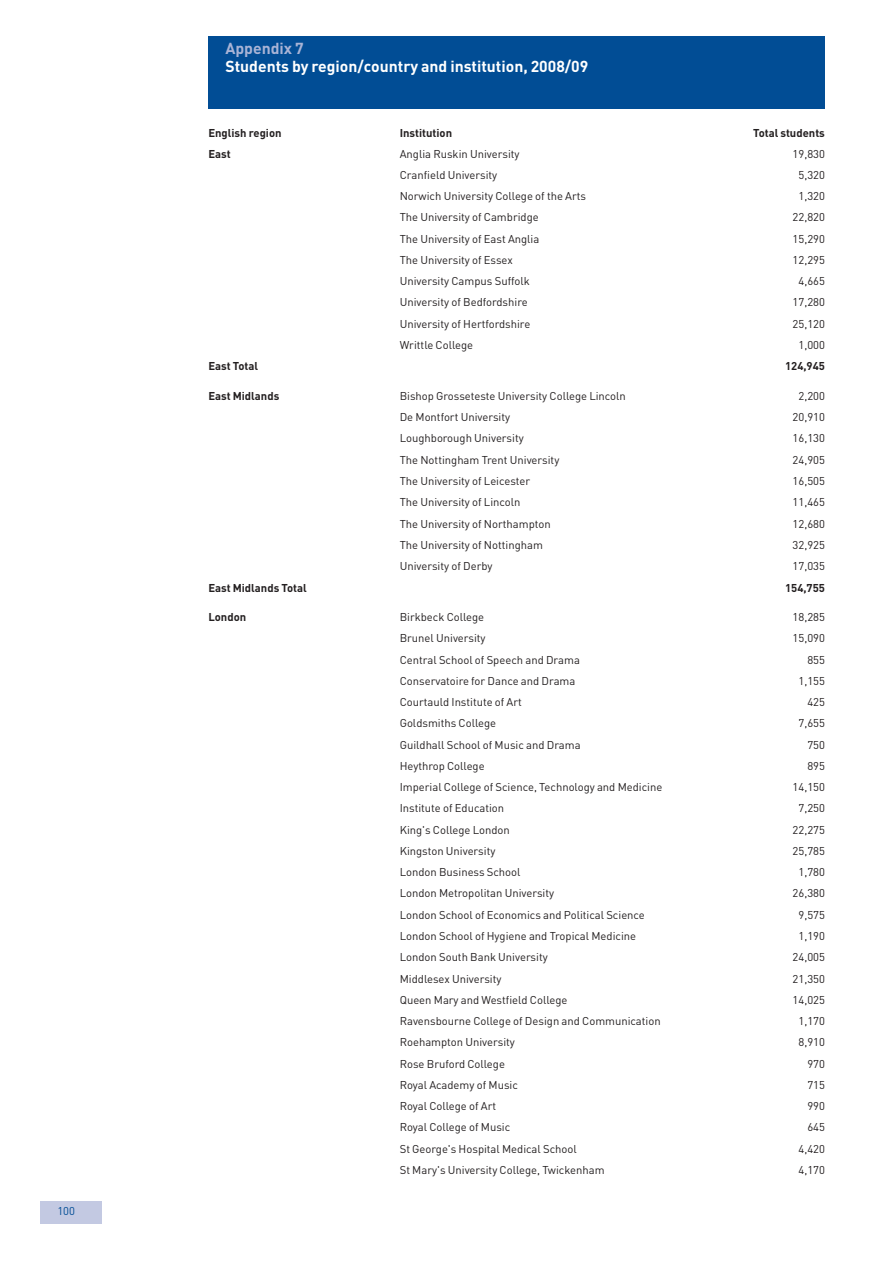
<style>
.page{position:relative;width:893px;height:1263px;background:#fff}
.page>*{position:absolute;margin:0;border:0;box-sizing:border-box;transform-origin:0 0}
.t1{font:700 15.75px "DIN";color:#fff}
.t2{font:700 15.75px "DIN";color:#a9b4d6}
.t3{font:11.25px "DIN";color:#231f20}
.t4{font:700 11.25px "DIN";color:#231f20}
.t5{font:11.25px "DIN";color:#014d95}
</style>
<div class="page">
<div style="left:40px;top:1202px;width:62px;height:22px;background:#c3c9e2"></div>
<div style="left:208px;top:36px;width:617px;height:72px;background:#014d95"></div>
<p class="t5" style="left:57px;top:1205px;width:19px">100</p>
<h1 class="t2" style="left:225px;top:39px;width:80px">Appendix 7</h1>
<h1 class="t1" style="left:225px;top:57px;width:364px">Students by region/country and institution, 2008/09</h1>
<p class="t4" style="left:208px;top:126px;width:75px">English region</p>
<p class="t4" style="left:400px;top:126px;width:54px">Institution</p>
<p class="t4" style="left:753px;top:126px;width:73px">Total students</p>
<p class="t4" style="left:208px;top:147px;width:24px">East</p>
<p class="t3" style="left:400px;top:147px;width:121px">Anglia Ruskin University</p>
<p class="t3" style="left:793px;top:147px;width:34px">19,830</p>
<p class="t3" style="left:400px;top:168px;width:99px">Cranfield University</p>
<p class="t3" style="left:798px;top:168px;width:28px">5,320</p>
<p class="t3" style="left:400px;top:190px;width:188px">Norwich University College of the Arts</p>
<p class="t3" style="left:798px;top:190px;width:28px">1,320</p>
<p class="t3" style="left:400px;top:211px;width:141px">The University of Cambridge</p>
<p class="t3" style="left:793px;top:211px;width:34px">22,820</p>
<p class="t3" style="left:400px;top:232px;width:141px">The University of East Anglia</p>
<p class="t3" style="left:793px;top:232px;width:34px">15,290</p>
<p class="t3" style="left:400px;top:253px;width:115px">The University of Essex</p>
<p class="t3" style="left:793px;top:253px;width:34px">12,295</p>
<p class="t3" style="left:400px;top:275px;width:132px">University Campus Suffolk</p>
<p class="t3" style="left:798px;top:275px;width:28px">4,665</p>
<p class="t3" style="left:400px;top:296px;width:129px">University of Bedfordshire</p>
<p class="t3" style="left:793px;top:296px;width:34px">17,280</p>
<p class="t3" style="left:400px;top:317px;width:132px">University of Hertfordshire</p>
<p class="t3" style="left:793px;top:317px;width:34px">25,120</p>
<p class="t3" style="left:400px;top:338px;width:75px">Writtle College</p>
<p class="t3" style="left:798px;top:338px;width:28px">1,000</p>
<p class="t4" style="left:208px;top:360px;width:51px">East Total</p>
<p class="t4" style="left:785px;top:360px;width:41px">124,945</p>
<p class="t4" style="left:208px;top:390px;width:72px">East Midlands</p>
<p class="t3" style="left:400px;top:389px;width:228px">Bishop Grosseteste University College Lincoln</p>
<p class="t3" style="left:798px;top:389px;width:28px">2,200</p>
<p class="t3" style="left:400px;top:411px;width:112px">De Montfort University</p>
<p class="t3" style="left:793px;top:411px;width:34px">20,910</p>
<p class="t3" style="left:400px;top:432px;width:126px">Loughborough University</p>
<p class="t3" style="left:793px;top:432px;width:34px">16,130</p>
<p class="t3" style="left:400px;top:453px;width:161px">The Nottingham Trent University</p>
<p class="t3" style="left:793px;top:453px;width:34px">24,905</p>
<p class="t3" style="left:400px;top:474px;width:132px">The University of Leicester</p>
<p class="t3" style="left:793px;top:474px;width:34px">16,505</p>
<p class="t3" style="left:400px;top:496px;width:122px">The University of Lincoln</p>
<p class="t3" style="left:793px;top:496px;width:34px">11,465</p>
<p class="t3" style="left:400px;top:517px;width:153px">The University of Northampton</p>
<p class="t3" style="left:793px;top:517px;width:34px">12,680</p>
<p class="t3" style="left:400px;top:538px;width:145px">The University of Nottingham</p>
<p class="t3" style="left:793px;top:538px;width:34px">32,925</p>
<p class="t3" style="left:400px;top:560px;width:94px">University of Derby</p>
<p class="t3" style="left:793px;top:560px;width:34px">17,035</p>
<p class="t4" style="left:208px;top:581px;width:100px">East Midlands Total</p>
<p class="t4" style="left:785px;top:581px;width:41px">154,755</p>
<p class="t4" style="left:208px;top:611px;width:39px">London</p>
<p class="t3" style="left:400px;top:611px;width:86px">Birkbeck College</p>
<p class="t3" style="left:793px;top:611px;width:34px">18,285</p>
<p class="t3" style="left:400px;top:632px;width:87px">Brunel University</p>
<p class="t3" style="left:793px;top:632px;width:34px">15,090</p>
<p class="t3" style="left:400px;top:653px;width:182px">Central School of Speech and Drama</p>
<p class="t3" style="left:807px;top:653px;width:19px">855</p>
<p class="t3" style="left:400px;top:674px;width:177px">Conservatoire for Dance and Drama</p>
<p class="t3" style="left:798px;top:674px;width:28px">1,155</p>
<p class="t3" style="left:400px;top:696px;width:124px">Courtauld Institute of Art</p>
<p class="t3" style="left:807px;top:696px;width:19px">425</p>
<p class="t3" style="left:400px;top:717px;width:98px">Goldsmiths College</p>
<p class="t3" style="left:798px;top:717px;width:28px">7,655</p>
<p class="t3" style="left:400px;top:738px;width:182px">Guildhall School of Music and Drama</p>
<p class="t3" style="left:807px;top:738px;width:19px">750</p>
<p class="t3" style="left:400px;top:759px;width:86px">Heythrop College</p>
<p class="t3" style="left:807px;top:759px;width:19px">895</p>
<p class="t3" style="left:400px;top:781px;width:264px">Imperial College of Science, Technology and Medicine</p>
<p class="t3" style="left:793px;top:781px;width:34px">14,150</p>
<p class="t3" style="left:400px;top:802px;width:106px">Institute of Education</p>
<p class="t3" style="left:798px;top:802px;width:28px">7,250</p>
<p class="t3" style="left:400px;top:823px;width:112px">King's College London</p>
<p class="t3" style="left:793px;top:823px;width:34px">22,275</p>
<p class="t3" style="left:400px;top:844px;width:97px">Kingston University</p>
<p class="t3" style="left:793px;top:844px;width:34px">25,785</p>
<p class="t3" style="left:400px;top:866px;width:122px">London Business School</p>
<p class="t3" style="left:798px;top:866px;width:28px">1,780</p>
<p class="t3" style="left:400px;top:887px;width:156px">London Metropolitan University</p>
<p class="t3" style="left:793px;top:887px;width:34px">26,380</p>
<p class="t3" style="left:400px;top:908px;width:247px">London School of Economics and Political Science</p>
<p class="t3" style="left:798px;top:908px;width:28px">9,575</p>
<p class="t3" style="left:400px;top:929px;width:238px">London School of Hygiene and Tropical Medicine</p>
<p class="t3" style="left:798px;top:929px;width:28px">1,190</p>
<p class="t3" style="left:400px;top:951px;width:150px">London South Bank University</p>
<p class="t3" style="left:793px;top:951px;width:34px">24,005</p>
<p class="t3" style="left:400px;top:972px;width:103px">Middlesex University</p>
<p class="t3" style="left:793px;top:972px;width:34px">21,350</p>
<p class="t3" style="left:400px;top:993px;width:169px">Queen Mary and Westfield College</p>
<p class="t3" style="left:793px;top:993px;width:34px">14,025</p>
<p class="t3" style="left:400px;top:1014px;width:263px">Ravensbourne College of Design and Communication</p>
<p class="t3" style="left:798px;top:1014px;width:28px">1,170</p>
<p class="t3" style="left:400px;top:1036px;width:117px">Roehampton University</p>
<p class="t3" style="left:798px;top:1036px;width:28px">8,910</p>
<p class="t3" style="left:400px;top:1057px;width:107px">Rose Bruford College</p>
<p class="t3" style="left:807px;top:1057px;width:19px">970</p>
<p class="t3" style="left:400px;top:1078px;width:120px">Royal Academy of Music</p>
<p class="t3" style="left:807px;top:1078px;width:19px">715</p>
<p class="t3" style="left:400px;top:1100px;width:98px">Royal College of Art</p>
<p class="t3" style="left:807px;top:1100px;width:19px">990</p>
<p class="t3" style="left:400px;top:1121px;width:112px">Royal College of Music</p>
<p class="t3" style="left:807px;top:1121px;width:19px">645</p>
<p class="t3" style="left:400px;top:1142px;width:179px">St George's Hospital Medical School</p>
<p class="t3" style="left:798px;top:1142px;width:28px">4,420</p>
<p class="t3" style="left:400px;top:1163px;width:206px">St Mary's University College, Twickenham</p>
<p class="t3" style="left:798px;top:1163px;width:28px">4,170</p>
</div>
